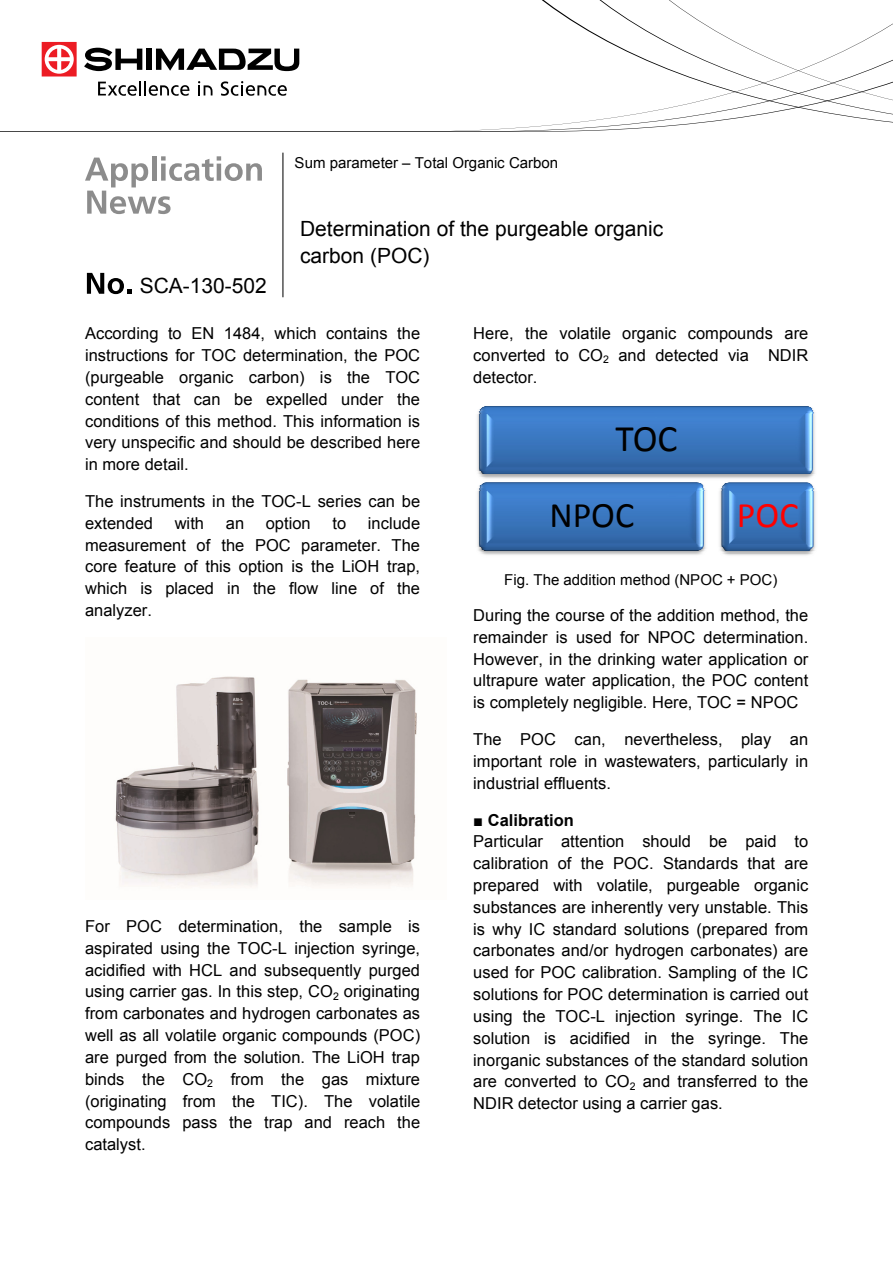
<style>
.page{position:relative;width:893px;height:1263px;background:#fff}
.page>*{position:absolute;margin:0;border:0;box-sizing:border-box;transform-origin:0 0}
.t1{font:37.5px "Calibri";color:#000}
.t2{font:36px "Calibri";color:#000}
.t3{font:36px "Calibri";color:#f00}
.t4{font:21px/27px "Arial";color:#000}
.t5{font:16.5px/21.9px "Arial";color:#000;text-align:justify}
.t6{font:700 16.5px "Arial";color:#000}
.t7{font:15px "Arial";color:#000}
</style>
<div class="page">
<svg style="left:85px;top:156px;width:177px;height:58px"></svg>
<hr style="left:282px;top:153px;width:1px;height:144px;background:#000">
<svg style="left:87px;top:273px;width:44px;height:21px"></svg>
<svg style="left:0;top:41px;width:417px;height:91px"></svg>
<svg style="left:544px;top:0;width:348px;height:132px"></svg>
<img style="left:115px;top:676px;width:302px;height:211px">
<img style="left:477px;top:406px;width:338px;height:70px">
<img style="left:477px;top:482px;width:229px;height:70px">
<img style="left:481px;top:552px;width:221px;height:2px">
<img style="left:719px;top:482px;width:97px;height:68px">
<img style="left:720px;top:550px;width:95px;height:3px">
<img style="left:723px;top:553px;width:90px;height:2px">
<p class="t7" style="left:294px;top:154px;width:265px">Sum parameter – Total Organic Carbon</p>
<p class="t4" style="left:140px;top:273px;width:129px">SCA-130-502</p>
<p class="t4" style="left:300px;top:215px;width:365px">Determination of the purgeable organic carbon (POC)</p>
<p class="t5" style="left:85px;top:323px;width:336px">According to EN 1484, which contains the instructions for TOC determination, the POC (purgeable organic carbon) is the TOC content that can be expelled under the conditions of this method. This information is very unspecific and should be described here in more detail.</p>
<p class="t5" style="left:85px;top:490px;width:336px">The instruments in the TOC-L series can be extended</p>
<p class="t5" style="left:85px;top:512px;width:336px;text-indent:283px">include measurement of the POC parameter. The core feature of this option is the LiOH trap, which is placed in the flow line of the analyzer.</p>
<p class="t5" style="left:175px;top:512px;width:31px">with</p>
<p class="t5" style="left:226px;top:512px;width:20px">an</p>
<p class="t5" style="left:266px;top:512px;width:46px">option</p>
<p class="t5" style="left:332px;top:512px;width:15px">to</p>
<p class="t5" style="left:85px;top:915px;width:336px">For POC determination, the sample is aspirated using the TOC-L injection syringe, acidified with HCL and subsequently purged using carrier gas. In this step, CO<sub>2</sub> originating from carbonates and hydrogen carbonates as well as all volatile organic compounds (POC) are purged from the solution. The LiOH trap binds the CO<sub>2</sub> from the gas mixture (originating from the TIC). The volatile compounds pass the trap and reach the catalyst.</p>
<p class="t5" style="left:473px;top:323px;width:336px">Here, the volatile organic compounds are converted to CO<sub>2</sub> and detected via NDIR detector.</p>
<h1 class="t1" style="left:615px;top:423px;width:64px">TOC</h1>
<h2 class="t2" style="left:549px;top:500px;width:86px">NPOC</h2>
<h2 class="t3" style="left:736px;top:500px;width:63px">POC</h2>
<p class="t7" style="left:504px;top:571px;width:274px">Fig. The addition method (NPOC + POC)</p>
<p class="t5" style="left:473px;top:604px;width:336px">During the course of the addition method, the remainder is used for NPOC determination.<br>However, in the drinking water application or ultrapure water application, the POC content is completely negligible. Here, TOC = NPOC</p>
<p class="t5" style="left:473px;top:728px;width:336px">The POC can, nevertheless, play an important role in wastewaters, particularly in industrial effluents.</p>
<p class="t6" style="left:473px;top:811px;width:102px">■ Calibration</p>
<p class="t5" style="left:473px;top:831px;width:336px">Particular attention should be paid to calibration of the POC. Standards that are prepared with volatile, purgeable organic substances are inherently very unstable. This is why IC standard solutions (prepared from carbonates and/or hydrogen carbonates) are used for POC calibration. Sampling of the IC solutions for POC determination is carried out using the TOC-L injection syringe. The IC solution is acidified in the syringe. The inorganic substances of the standard solution are converted to CO<sub>2</sub> and transferred to the NDIR detector using a carrier gas.</p>
</div>
